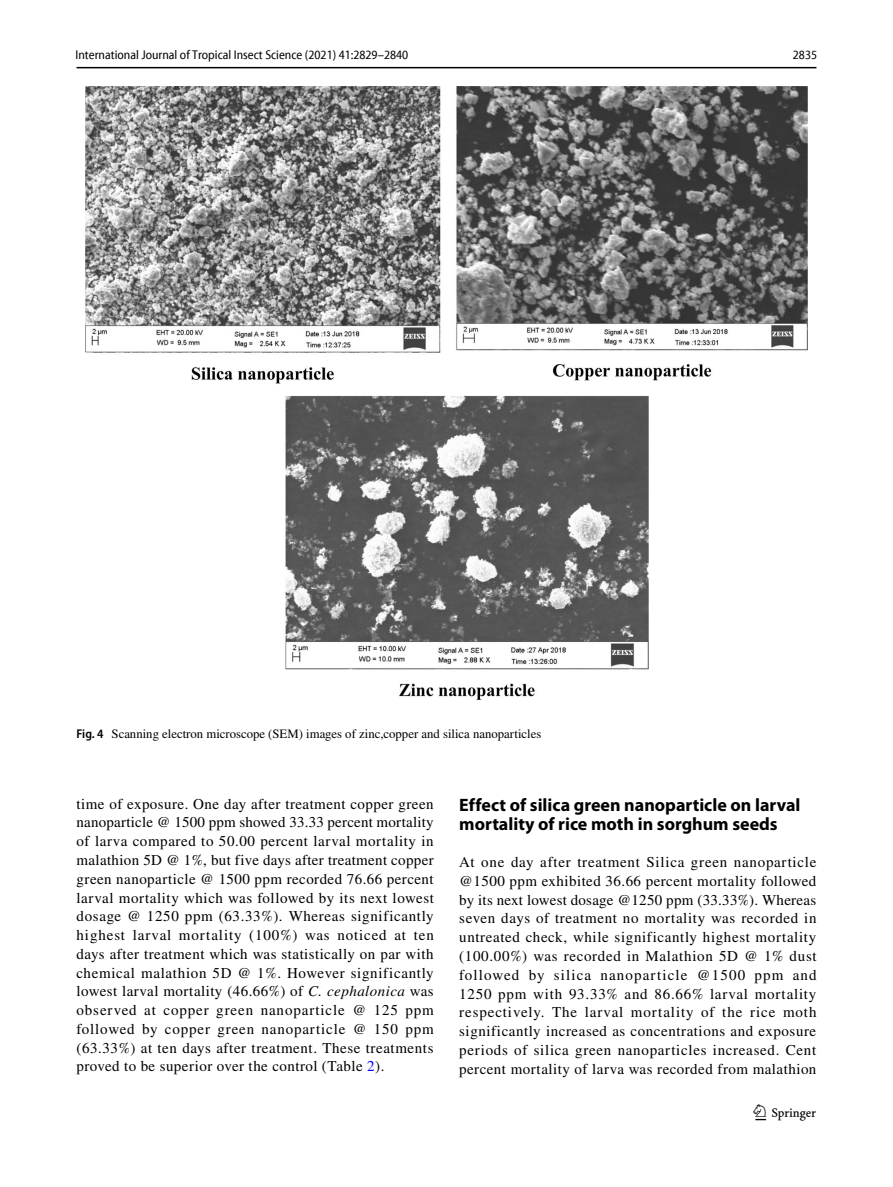
<style>
.page{position:relative;width:893px;height:1187px;background:#fff}
.page>*{position:absolute;margin:0;border:0;box-sizing:border-box;transform-origin:0 0}
.t1{font:22.5px "Springnew Regular 3";color:#000}
.t2{font:700 18px/18.8px "Myriad Pro";color:#000}
.t3{font:15px/18.8px "STIX";letter-spacing:.03em;color:#000;text-align:justify}
.t4{font:12.75px "STIX";color:#000}
.t5{font:semi-condensed 12.75px "Myriad Pro Unic";color:#000}
.s1{font-family:"Myriad Pro";font-weight:600;font-stretch:semi-condensed}
.s2{font-style:italic}
.s3{color:#00f}
</style>
<div class="page">
<hr style="left:77px;top:67px;width:739px;height:1px;background:#000">
<img style="left:85px;top:87px;width:723px;height:613px">
<p class="t5" style="left:76px;top:50px;width:334px">International Journal of Tropical Insect Science (2021) 41:2829–2840</p>
<p class="t5" style="left:793px;top:50px;width:26px">2835</p>
<p class="t4" style="left:77px;top:725px;width:466px"><span class="s1">Fig. 4</span> Scanning electron microscope (SEM) images of zinc,copper and silica nanoparticles</p>
<p class="t3" style="left:77px;top:795px;width:359px">time of exposure. One day after treatment copper green nanoparticle @ 1500 ppm showed 33.33 percent mortality of larva compared to 50.00 percent larval mortality in malathion 5D @ 1%, but five days after treatment copper green nanoparticle @ 1500 ppm recorded 76.66 percent larval mortality which was followed by its next lowest dosage @ 1250 ppm (63.33%). Whereas significantly highest larval mortality (100%) was noticed at ten days after treatment which was statistically on par with chemical malathion 5D @ 1%. However significantly lowest larval mortality (46.66%) of <span class="s2">C. cephalonica</span> was observed at copper green nanoparticle @ 125 ppm followed by copper green nanoparticle @ 150 ppm (63.33%) at ten days after treatment. These treatments proved to be superior over the control (Table <span class="s3">2</span>).</p>
<p class="t2" style="left:459px;top:794px;width:343px">Effect of silica green nanoparticle on larval mortality of rice moth in sorghum seeds</p>
<p class="t3" style="left:459px;top:853px;width:359px">At one day after treatment Silica green nanoparticle @1500 ppm exhibited 36.66 percent mortality followed by its next lowest dosage @1250 ppm (33.33%). Whereas seven days of treatment no mortality was recorded in untreated check, while significantly highest mortality (100.00%) was recorded in Malathion 5D @ 1% dust followed by silica nanoparticle @1500 ppm and 1250 ppm with 93.33% and 86.66% larval mortality respectively. The larval mortality of the rice moth significantly increased as concentrations and exposure periods of silica green nanoparticles increased. Cent percent mortality of larva was recorded from malathion</p>
<h1 class="t1" style="left:755px;top:1104px;width:62px">1 3</h1>
</div>
